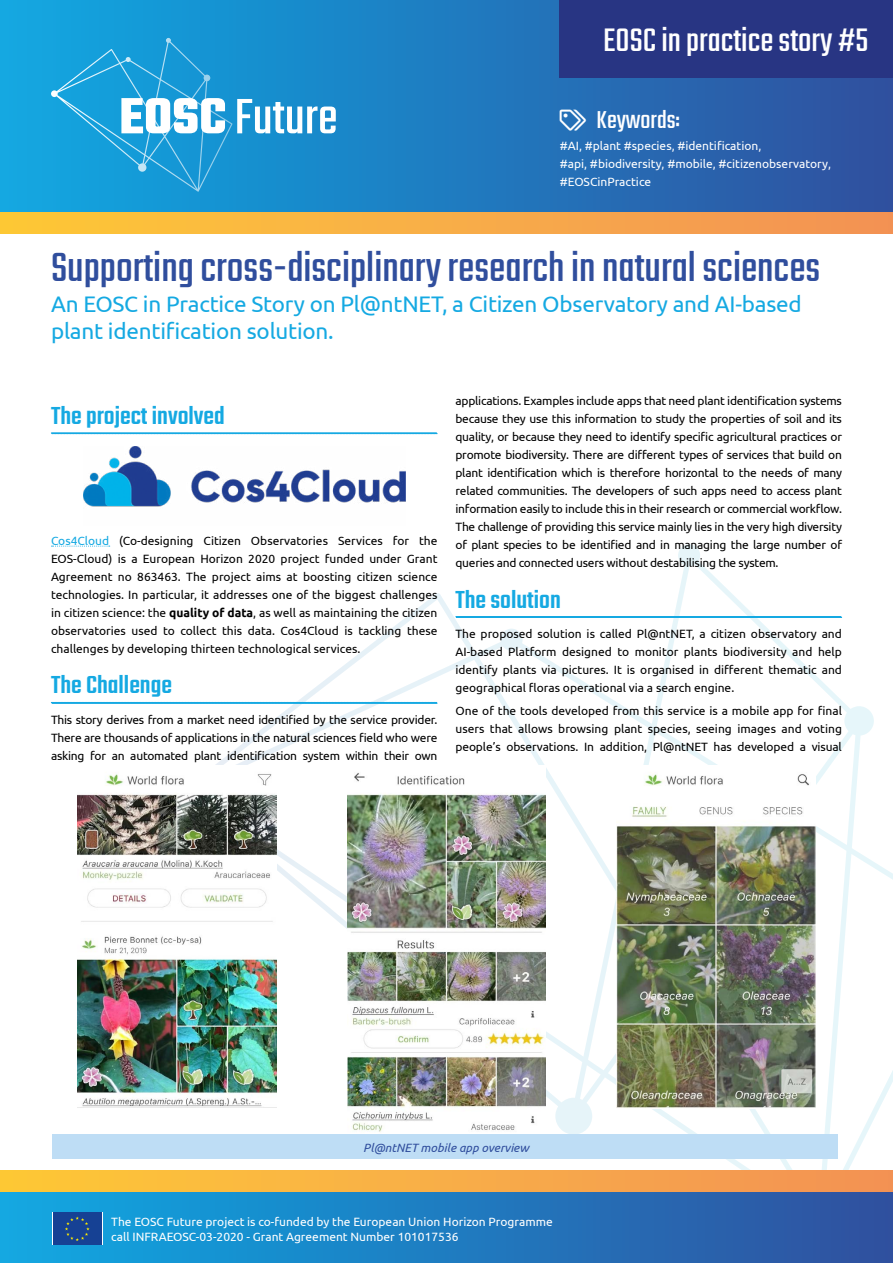
<style>
.page{position:relative;width:893px;height:1263px;background:#fff}
.page>*{position:absolute;margin:0;border:0;box-sizing:border-box;transform-origin:0 0}
.t1{font:45px "Teko";color:#304e9d}
.t2{font:36px "Teko";color:#fff}
.t3{font:500 27px "Teko";color:#15a9e2}
.t4{font:27px "Teko";color:#fff}
.t5{font:22.5px/27px "Ubuntu";letter-spacing:-.01em;color:#15a9e2}
.t6{font:12px/18px "Ubuntu";letter-spacing:-.01em;color:#000;text-align:justify}
.t7{font:12px/18px "Ubuntu";color:#fff}
.t8{font:italic 12px "Ubuntu";color:#304e9d}
.s1{color:#15a9e2}
.s2{font-weight:700}
</style>
<div class="page">
<svg style="left:173px;top:544px;width:720px;height:626px"></svg>
<div style="left:0;top:1191px;width:893px;height:72px;background:linear-gradient(to right,#0fa9e2,#2f509e)"></div>
<div style="left:0;top:1170px;width:893px;height:21px;background:linear-gradient(to right,#fec937,#f39256)"></div>
<svg style="left:51px;top:432px;width:387px;height:2px"></svg>
<svg style="left:51px;top:546px;width:59px;height:1px"></svg>
<svg style="left:51px;top:702px;width:387px;height:2px"></svg>
<svg style="left:455px;top:616px;width:387px;height:2px"></svg>
<div style="left:0;top:0;width:893px;height:215px;background:linear-gradient(to right,#16aade,#31509e)"></div>
<div style="left:560px;top:0;width:333px;height:77px;background:#283583"></div>
<svg style="left:51px;top:38px;width:285px;height:154px;background:#2fa1d8"></svg>
<img style="left:83px;top:446px;width:322px;height:61px">
<div style="left:0;top:213px;width:893px;height:21px;background:linear-gradient(to right,#fec937,#f39256)"></div>
<div style="left:52px;top:1213px;width:51px;height:32px;background:#fff"></div>
<div style="left:53px;top:1213px;width:49px;height:32px;background:#164194"></div>
<svg style="left:65px;top:1216px;width:25px;height:25px"></svg>
<img style="left:77px;top:765px;width:199px;height:343px">
<img style="left:347px;top:765px;width:199px;height:368px">
<img style="left:617px;top:765px;width:198px;height:343px">
<div style="left:52px;top:1134px;width:786px;height:25px;background:#beddf5"></div>
<svg style="left:560px;top:109px;width:26px;height:22px"></svg>
<h2 class="t2" style="left:603px;top:20px;width:267px">EOSC in practice story #5</h2>
<h3 class="t4" style="left:597px;top:105px;width:85px">Keywords:</h3>
<p class="t7" style="left:560px;top:136px;width:273px">#AI, #plant #species, #identification,<br>#api, #biodiversity, #mobile, #citizenobservatory, #EOSCinPractice</p>
<h1 class="t1" style="left:51px;top:243px;width:771px">Supporting cross-disciplinary research in natural sciences</h1>
<h3 class="t5" style="left:51px;top:290px;width:752px">An EOSC in Practice Story on Pl@ntNET, a Citizen Observatory and AI-based plant identification solution.</h3>
<h3 class="t3" style="left:51px;top:400px;width:175px">The project involved</h3>
<p class="t6" style="left:51px;top:531px;width:388px"><span class="s1">Cos4Cloud</span> (Co-designing Citizen Observatories Services for the EOS-Cloud) is a European Horizon 2020 project funded under Grant Agreement no 863463. The project aims at boosting citizen science technologies. In particular, it addresses one of the biggest challenges in citizen science: the <span class="s2">quality of data</span>, as well as maintaining the citizen observatories used to collect this data. Cos4Cloud is tackling these challenges by developing thirteen technological services.</p>
<h3 class="t3" style="left:51px;top:669px;width:122px">The Challenge</h3>
<p class="t6" style="left:51px;top:710px;width:388px">This story derives from a market need identified by the service provider.<br>There are thousands of applications in the natural sciences field who were asking for an automated plant identification system within their own</p>
<p class="t6" style="left:455px;top:391px;width:388px">applications. Examples include apps that need plant identification systems because they use this information to study the properties of soil and its quality, or because they need to identify specific agricultural practices or promote biodiversity. There are different types of services that build on plant identification which is therefore horizontal to the needs of many related communities. The developers of such apps need to access plant information easily to include this in their research or commercial workflow.<br>The challenge of providing this service mainly lies in the very high diversity of plant species to be identified and in managing the large number of queries and connected users without destabilising the system.</p>
<h3 class="t3" style="left:455px;top:584px;width:107px">The solution</h3>
<p class="t6" style="left:455px;top:625px;width:388px">The proposed solution is called Pl@ntNET, a citizen observatory and AI-based Platform designed to monitor plants biodiversity and help identify plants via pictures. It is organised in different thematic and geographical floras operational via a search engine.</p>
<p class="t6" style="left:455px;top:701px;width:388px">One of the tools developed from this service is a mobile app for final users that allows browsing plant species, seeing images and voting people’s observations. In addition, Pl@ntNET has developed a visual</p>
<p class="t8" style="left:363px;top:1140px;width:167px">Pl@ntNET mobile app overview</p>
<p class="t7" style="left:111px;top:1214px;width:443px;line-height:15px">The EOSC Future project is co-funded by the European Union Horizon Programme call INFRAEOSC-03-2020 - Grant Agreement Number 101017536</p>
</div>
